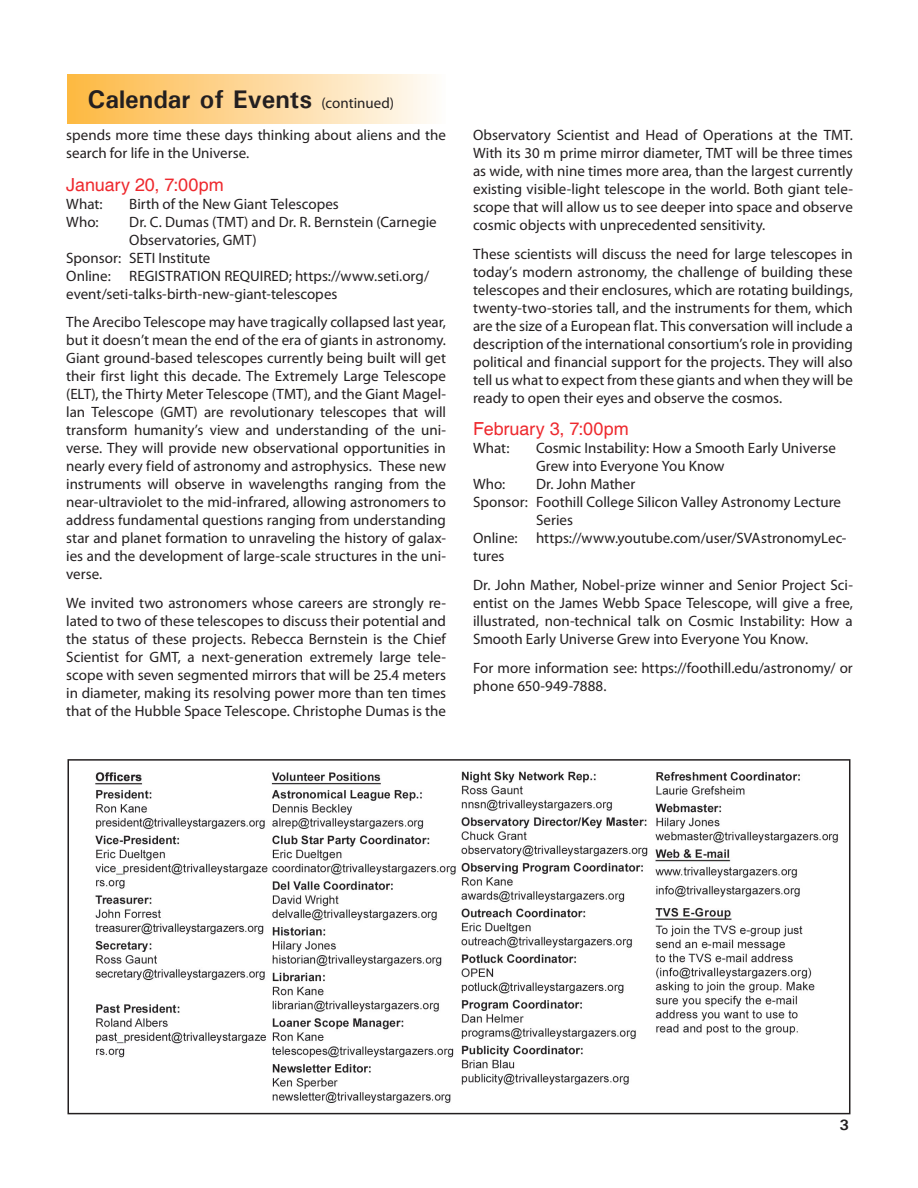
<style>
.page{position:relative;width:918px;height:1188px;background:#fff}
.page>*{position:absolute;margin:0;border:0;box-sizing:border-box;transform-origin:0 0}
.t1{font:700 25.5px "Univers";color:#231f20}
.t2{font:18px "Helvetica";letter-spacing:-.005em;color:#ee292e}
.t3{font:15px/18px "Myriad Pro";color:#231f20;text-align:justify}
.t4{font:700 15px "Univers";color:#231f20}
.s1{font-family:"Myriad Pro";font-weight:400;font-size:15px}
</style>
<div class="page">
<img style="left:95px;top:771px;width:743px;height:332px">
<div style="left:68px;top:759px;width:782px;height:355px;border:2px solid #231f20"></div>
<div style="left:68px;top:75px;width:378px;height:48px;background:linear-gradient(to right,#fdb842,#fefbf8)"></div>
<h1 class="t1" style="left:87px;top:83px;width:308px">Calendar of Events <span class="s1">(continued)</span></h1>
<p class="t3" style="left:66px;top:126px;width:381px">spends more time these days thinking about aliens and the search for life in the Universe.</p>
<p class="t2" style="left:66px;top:174px;width:159px">January 20, 7:00pm</p>
<p class="t3" style="left:66px;top:194px;width:38px">What:</p>
<p class="t3" style="left:129px;top:194px;width:211px">Birth of the New Giant Telescopes</p>
<p class="t3" style="left:66px;top:212px;width:34px">Who:</p>
<p class="t3" style="left:129px;top:212px;width:309px">Dr. C. Dumas (TMT) and Dr. R. Bernstein (Carnegie</p>
<p class="t3" style="left:66px;top:230px;width:38px">O</p>
<p class="t3" style="left:66px;top:230px;width:364px;text-align:left;text-indent:73px">bservatories, GMT)<br>Sponsor: SETI Institute<br>Online: REGISTRATION REQUIRED; https://www.seti.org/ event/seti-talks-birth-new-giant-telescopes</p>
<p class="t3" style="left:66px;top:313px;width:381px">The Arecibo Telescope may have tragically collapsed last year, but it doesn’t mean the end of the era of giants in astronomy.<br>Giant ground-based telescopes currently being built will get their first light this decade. The Extremely Large Telescope (ELT), the Thirty Meter Telescope (TMT), and the Giant Magel&shy;lan Telescope (GMT) are revolutionary telescopes that will transform humanity’s view and understanding of the uni&shy;verse. They will provide new observational opportunities in nearly every field of astronomy and astrophysics. These new instruments will observe in wavelengths ranging from the near-ultraviolet to the mid-infrared, allowing astronomers to address fundamental questions ranging from understanding star and planet formation to unraveling the history of galax&shy;ies and the development of large-scale structures in the uni&shy;verse.</p>
<p class="t3" style="left:66px;top:594px;width:381px">We invited two astronomers whose careers are strongly re&shy;lated to two of these telescopes to discuss their potential and the status of these projects. Rebecca Bernstein is the Chief Scientist for GMT, a next-generation extremely large tele&shy;scope with seven segmented mirrors that will be 25.4 meters in diameter, making its resolving power more than ten times that of the Hubble Space Telescope. Christophe Dumas is the</p>
<p class="t3" style="left:473px;top:126px;width:381px">Observatory Scientist and Head of Operations at the TMT.<br>With its 30 m prime mirror diameter, TMT will be three times as wide, with nine times more area, than the largest currently existing visible-light telescope in the world. Both giant tele&shy;scope that will allow us to see deeper into space and observe cosmic objects with unprecedented sensitivity.</p>
<p class="t3" style="left:473px;top:245px;width:381px">These scientists will discuss the need for large telescopes in today’s modern astronomy, the challenge of building these telescopes and their enclosures, which are rotating buildings, twenty-two-stories tall, and the instruments for them, which are the size of a European flat. This conversation will include a description of the international consortium’s role in providing political and financial support for the projects. They will also tell us what to expect from these giants and when they will be ready to open their eyes and observe the cosmos.</p>
<p class="t2" style="left:473px;top:419px;width:157px">February 3, 7:00pm</p>
<p class="t3" style="left:473px;top:439px;width:38px">What:</p>
<p class="t3" style="left:536px;top:439px;width:301px">Cosmic Instability: How a Smooth Early Universe<br>Grew into Everyone You Know</p>
<p class="t3" style="left:473px;top:475px;width:34px">Who:</p>
<p class="t3" style="left:536px;top:475px;width:101px">Dr. John Mather</p>
<p class="t3" style="left:473px;top:493px;width:369px">Sponsor: Foothill College Silicon Valley Astronomy Lecture</p>
<p class="t3" style="left:536px;top:511px;width:38px">Series</p>
<p class="t3" style="left:473px;top:529px;width:375px">Online: https://www.youtube.com/user/SVAstronomyLec-</p>
<p class="t3" style="left:473px;top:547px;width:33px">tures</p>
<p class="t3" style="left:473px;top:576px;width:381px">Dr. John Mather, Nobel-prize winner and Senior Project Sci&shy;entist on the James Webb Space Telescope, will give a free, illustrated, non-technical talk on Cosmic Instability: How a Smooth Early Universe Grew into Everyone You Know.</p>
<p class="t3" style="left:473px;top:659px;width:381px">For more information see: https://foothill.edu/astronomy/ or phone 650-949-7888.</p>
<p class="t4" style="left:840px;top:1116px;width:11px">3</p>
</div>
